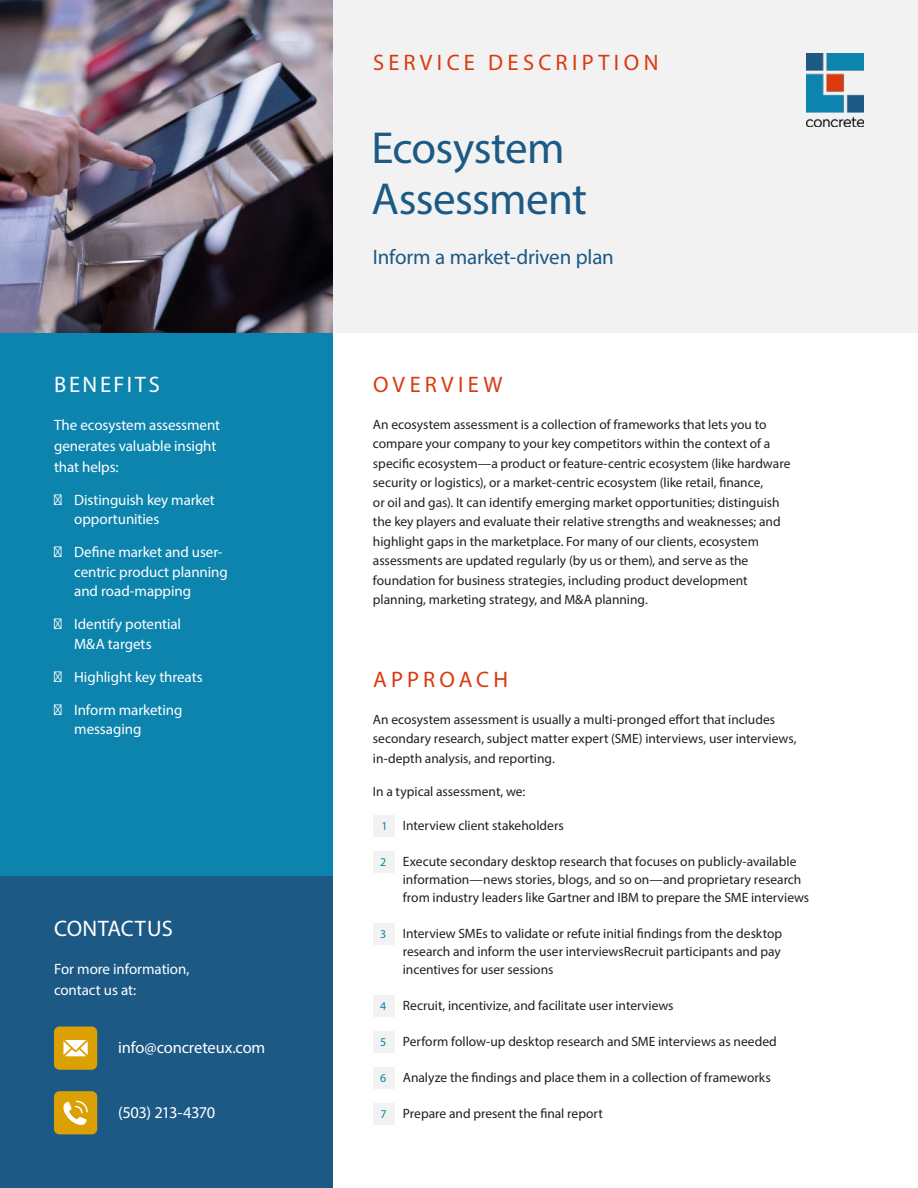
<style>
.page{position:relative;width:918px;height:1188px;background:#fff}
.page>*{position:absolute;margin:0;border:0;box-sizing:border-box;transform-origin:0 0}
.t1{font:45px/51px "Myriad Pro";letter-spacing:-.015em;color:#1c5985}
.t2{font:22.5px "Myriad Pro";letter-spacing:.19em;color:#db3a0e}
.t3{font:22.5px "Myriad Pro";letter-spacing:-.005em;color:#fff}
.t4{font:22.5px "Myriad Pro";letter-spacing:.12em;color:#fff}
.t5{font:21px "Myriad Pro";letter-spacing:-.01em;color:#1c5985}
.t6{font:16.5px "Myriad Pro";letter-spacing:-.01em;color:#fff}
.t7{font:16.5px "Myriad Pro";letter-spacing:-.035em;color:#fff}
.t8{font:15px/19.5px "Myriad Pro";letter-spacing:-.005em;color:#fff}
.t9{font:13.5px/19.5px "Myriad Pro";color:#231f20}
.t10{font:12px "Myriad Pro";color:#0c84ad}
</style>
<div class="page">
<div style="left:0;top:876px;width:332px;height:312px;background:#1c5985"></div>
<div style="left:0;top:333px;width:332px;height:543px;background:#0c84ad"></div>
<div style="left:332px;top:0;width:586px;height:333px;background:#f2f2f2"></div>
<div style="left:373px;top:815px;width:22px;height:22px;background:#f2f2f2"></div>
<div style="left:373px;top:851px;width:22px;height:22px;background:#f2f2f2"></div>
<div style="left:373px;top:923px;width:22px;height:22px;background:#f2f2f2"></div>
<div style="left:373px;top:995px;width:22px;height:22px;background:#f2f2f2"></div>
<div style="left:373px;top:1031px;width:22px;height:22px;background:#f2f2f2"></div>
<div style="left:373px;top:1067px;width:22px;height:22px;background:#f2f2f2"></div>
<div style="left:373px;top:1103px;width:22px;height:22px;background:#f2f2f2"></div>
<div style="left:54px;top:1027px;width:43px;height:43px;background:#dba104;border-radius:5px"></div>
<div style="left:54px;top:1091px;width:43px;height:43px;background:#dba104;border-radius:5px"></div>
<svg style="left:64px;top:1040px;width:24px;height:16px"></svg>
<svg style="left:63px;top:1100px;width:25px;height:25px"></svg>
<img style="left:806px;top:54px;width:58px;height:72px">
<img style="left:0;top:0;width:332px;height:333px">
<h2 class="t2" style="left:373px;top:54px;width:287px">SERVICE DESCRIPTION</h2>
<h1 class="t1" style="left:371px;top:126px;width:217px">Ecosystem<br>Assessment</h1>
<h3 class="t5" style="left:373px;top:249px;width:242px">Inform a market-driven plan</h3>
<h2 class="t4" style="left:54px;top:376px;width:107px">BENEFITS</h2>
<h2 class="t2" style="left:373px;top:376px;width:131px">OVERVIEW</h2>
<p class="t8" style="left:54px;top:416px;width:168px;line-height:21px">The ecosystem assessment generates valuable insight that helps:</p>
<p class="t8" style="left:74px;top:491px;width:142px">Distinguish key market opportunities</p>
<p class="t8" style="left:74px;top:544px;width:155px">Define market and user&shy;centric product planning and road-mapping</p>
<p class="t8" style="left:74px;top:616px;width:108px">Identify potential<br>M&amp;A targets</p>
<p class="t8" style="left:74px;top:668px;width:130px">Highlight key threats</p>
<p class="t8" style="left:74px;top:701px;width:110px">Inform marketing messaging</p>
<h2 class="t3" style="left:54px;top:920px;width:120px">CONTACT US</h2>
<p class="t8" style="left:54px;top:959px;width:137px;line-height:21px">For more information, contact us at:</p>
<p class="t6" style="left:118px;top:1041px;width:149px">info@concreteux.com</p>
<p class="t7" style="left:118px;top:1106px;width:98px">(503) 213-4370</p>
<p class="t9" style="left:373px;top:416px;width:419px">An ecosystem assessment is a collection of frameworks that lets you to compare your company to your key competitors within the context of a specific ecosystem—a product or feature-centric ecosystem (like hardware security or logistics), or a market-centric ecosystem (like retail, finance,<br>or oil and gas). It can identify emerging market opportunities; distinguish the key players and evaluate their relative strengths and weaknesses; and highlight gaps in the marketplace. For many of our clients, ecosystem assessments are updated regularly (by us or them), and serve as the foundation for business strategies, including product development planning, marketing strategy, and M&amp;A planning.</p>
<h2 class="t2" style="left:373px;top:671px;width:136px">APPROACH</h2>
<p class="t9" style="left:373px;top:710px;width:425px">An ecosystem assessment is usually a multi-pronged effort that includes secondary research, subject matter expert (SME) interviews, user interviews, in-depth analysis, and reporting.</p>
<p class="t9" style="left:373px;top:782px;width:154px">In a typical assessment, we:</p>
<p class="t10" style="left:381px;top:821px;width:8px">1</p>
<p class="t10" style="left:380px;top:857px;width:8px">2</p>
<p class="t10" style="left:380px;top:929px;width:8px">3</p>
<p class="t10" style="left:380px;top:1001px;width:8px">4</p>
<p class="t10" style="left:380px;top:1037px;width:8px">5</p>
<p class="t10" style="left:380px;top:1073px;width:8px">6</p>
<p class="t10" style="left:381px;top:1109px;width:8px">7</p>
<p class="t9" style="left:403px;top:817px;width:163px">Interview client stakeholders</p>
<p class="t9" style="left:403px;top:853px;width:408px;line-height:18px">Execute secondary desktop research that focuses on publicly-available information—news stories, blogs, and so on—and proprietary research from industry leaders like Gartner and IBM to prepare the SME interviews</p>
<p class="t9" style="left:403px;top:925px;width:381px;line-height:18px;text-align:justify">Interview SMEs to validate or refute initial findings from the desktop research and inform the user interviewsRecruit participants and pay incentives for user sessions</p>
<p class="t9" style="left:403px;top:997px;width:272px">Recruit, incentivize, and facilitate user interviews</p>
<p class="t9" style="left:403px;top:1033px;width:376px">Perform follow-up desktop research and SME interviews as needed</p>
<p class="t9" style="left:403px;top:1069px;width:370px">Analyze the findings and place them in a collection of frameworks</p>
<p class="t9" style="left:403px;top:1105px;width:201px">Prepare and present the final report</p>
</div>
